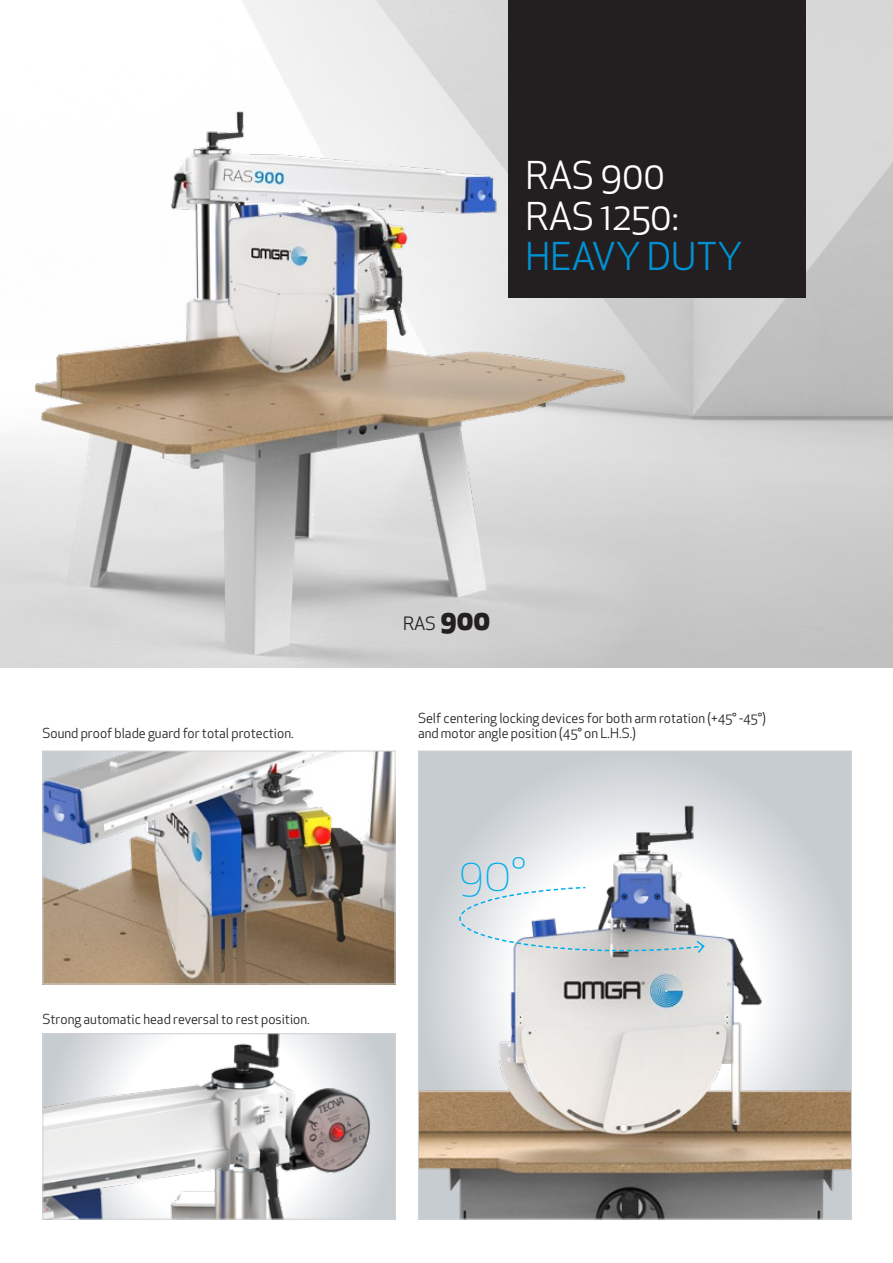
<style>
.page{position:relative;width:893px;height:1263px;background:#fff}
.page>*{position:absolute;margin:0;border:0;box-sizing:border-box;transform-origin:0 0}
.t1{font:300 45px "Apex New";color:#00aeef}
.t2{font:37.5px/40.5px "Apex New";color:#fff}
.t3{font:37.5px "Apex New";color:#0191d3}
.t4{font:18px "Apex New";color:#231f20}
.t5{font:13.5px/15px "Apex New";color:#231f20}
.s1{font-weight:800;font-size:27px}
</style>
<div class="page">
<img style="left:0;top:97px;width:678px;height:571px">
<div style="left:508px;top:0;width:298px;height:298px;background:#231f20"></div>
<img style="left:45px;top:753px;width:348px;height:229px">
<div style="left:43px;top:751px;width:352px;height:233px;border:1px solid #d1d2d4"></div>
<img style="left:45px;top:1035px;width:348px;height:182px">
<div style="left:43px;top:1033px;width:352px;height:186px;border:1px solid #d1d2d4"></div>
<div style="left:418px;top:751px;width:433px;height:468px;background:#c6ccd0"></div>
<img style="left:420px;top:775px;width:430px;height:442px">
<svg style="left:458px;top:886px;width:248px;height:68px;background:#bfc7d3"></svg>
<h2 class="t2" style="left:526px;top:155px;width:155px">RAS 900<br>RAS 1250:</h2>
<h2 class="t3" style="left:526px;top:233px;width:218px">HEAVY DUTY</h2>
<p class="t5" style="left:43px;top:726px;width:253px">Sound proof blade guard for total protection.</p>
<p class="t5" style="left:43px;top:1011px;width:269px">Strong automatic head reversal to rest position.</p>
<h3 class="t4" style="left:403px;top:612px;width:89px">RAS <span class="s1">900</span></h3>
<p class="t5" style="left:418px;top:711px;width:349px">Self centering locking devices for both arm rotation (+45° -45°) and motor angle position (45° on L.H.S.)</p>
<h1 class="t1" style="left:459px;top:846px;width:68px">90°</h1>
</div>
